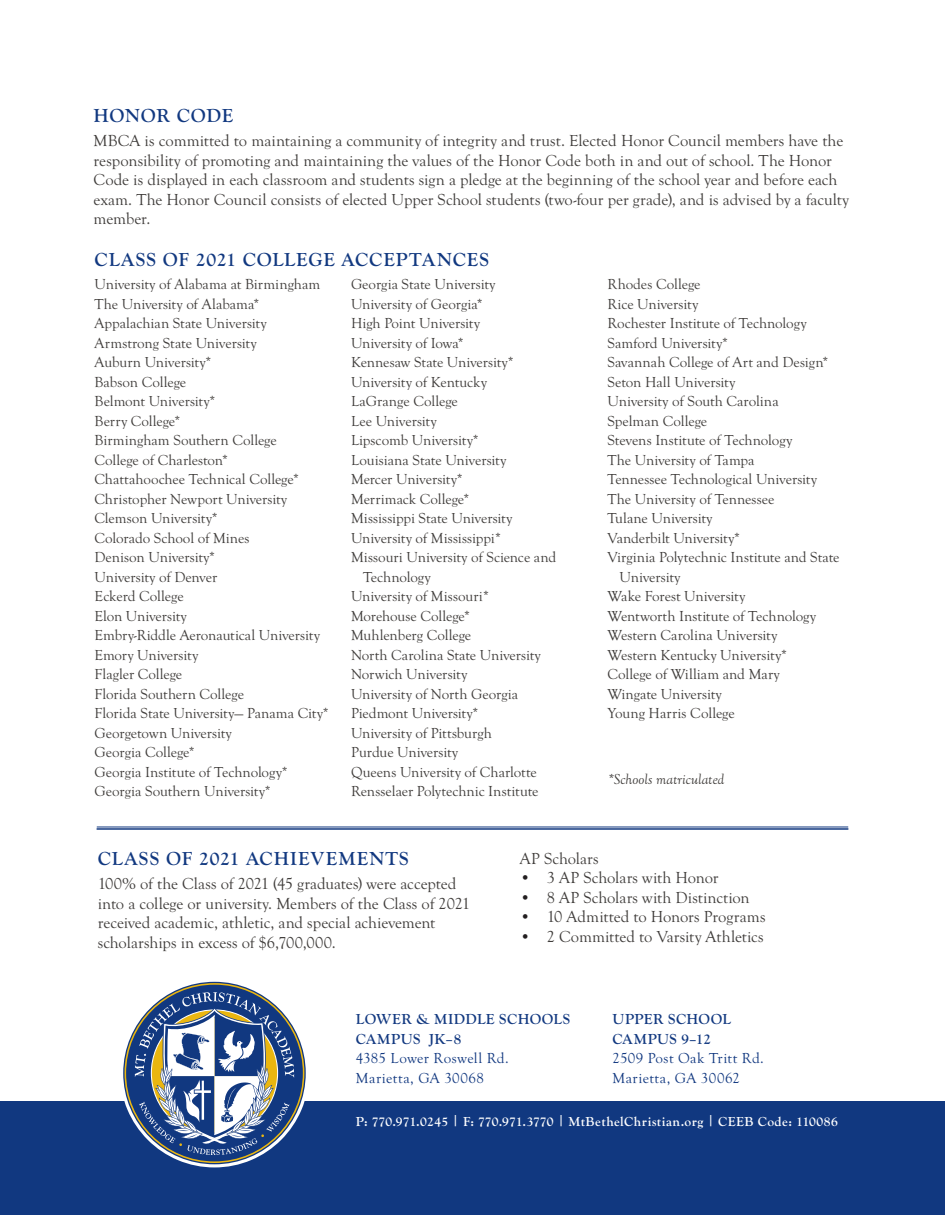
<style>
.page{position:relative;width:945px;height:1215px;background:#fff}
.page>*{position:absolute;margin:0;border:0;box-sizing:border-box;transform-origin:0 0}
.t1{font:700 19.5px "Goudy Old Sty";letter-spacing:.05em;color:#113880}
.t2{font:700 19.5px "Goudy Old Sty";letter-spacing:.025em;color:#113880}
.t3{font:16.5px/19.5px "Goudy Old Sty";color:#3f3c3a}
.t4{font:15px/19.5px "Goudy Old Sty";color:#3f3c3a}
.t5{font:15px/19.5px "Goudy Old Sty";letter-spacing:.03em;color:#113880}
.t6{font:700 15px/19.5px "Goudy Old Sty";letter-spacing:.03em;color:#113880}
.t7{font:italic 15px "Goudy Old Sty";letter-spacing:.005em;color:#3f3c3a}
.t8{font:700 13.5px "Goudy Old Sty";letter-spacing:.025em;color:#fff}
.s1{color:#231f20}
</style>
<div class="page">
<div style="left:0;top:1101px;width:945px;height:114px;background:#113880"></div>
<svg style="left:123px;top:981px;width:183px;height:186px"></svg>
<hr style="left:97px;top:828px;width:751px;height:2px;background:#113880">
<hr style="left:97px;top:827px;width:751px;height:1px;background:#113880">
<h1 class="t2" style="left:94px;top:105px;width:141px">HONOR CODE</h1>
<p class="t3" style="left:94px;top:131px;width:757px">MBCA is committed to maintaining a community of integrity and trust. Elected Honor Council members have the responsibility of promoting and maintaining the values of the Honor Code both in and out of school. The Honor Code is displayed in each classroom and students sign a pledge at the beginning of the school year and before each exam. The Honor Council consists of elected Upper School students (two-four per grade), and is advised by a faculty member.</p>
<h1 class="t1" style="left:94px;top:249px;width:396px">CLASS OF 2021 COLLEGE ACCEPTANCES</h1>
<p class="t4" style="left:94px;top:275px;width:236px">University of Alabama at Birmingham<br>The University of Alabama*<br>Appalachian State University<br>Armstrong State University<br>Auburn University*<br>Babson College<br>Belmont University*<br>Berry College*<br>Birmingham Southern College<br>College of Charleston*<br>Chattahoochee Technical College*<br>Christopher Newport University<br>Clemson University*<br>Colorado School of Mines<br>Denison University*<br>University of Denver<br>Eckerd College<br>Elon University<br>Embry-Riddle Aeronautical University<br>Emory University<br>Flagler College<br>Florida Southern College<br>Florida State University— Panama City*<br>Georgetown University<br>Georgia College*<br>Georgia Institute of Technology*<br>Georgia Southern University*</p>
<p class="t4" style="left:351px;top:275px;width:146px">Georgia State University</p>
<p class="t4" style="left:351px;top:294px;width:133px">University of Georgia*</p>
<p class="t4" style="left:351px;top:314px;width:131px">High Point University</p>
<p class="t4" style="left:351px;top:333px;width:114px">University of Iowa*</p>
<p class="t4" style="left:351px;top:353px;width:164px">Kennesaw State University*</p>
<p class="t4" style="left:351px;top:372px;width:137px">University of Kentucky</p>
<p class="t4" style="left:351px;top:392px;width:108px">LaGrange College</p>
<p class="t4" style="left:351px;top:411px;width:87px">Lee University</p>
<p class="t4" style="left:351px;top:431px;width:129px">Lipscomb University*</p>
<p class="t4" style="left:351px;top:450px;width:157px">Louisiana State University</p>
<p class="t4" style="left:351px;top:470px;width:113px">Mercer University*</p>
<p class="t4" style="left:351px;top:489px;width:120px">Merrimack College*</p>
<p class="t4" style="left:351px;top:509px;width:163px">Mississippi State University</p>
<p class="t4" style="left:351px;top:528px;width:152px">University of Mississippi*</p>
<p class="t4" style="left:351px;top:548px;width:207px">Missouri University of Science and</p>
<p class="t4" style="left:363px;top:567px;width:69px">Technology</p>
<p class="t4" style="left:351px;top:587px;width:140px">University of Missouri*</p>
<p class="t4" style="left:351px;top:606px;width:121px">Morehouse College*</p>
<p class="t4" style="left:351px;top:626px;width:122px">Muhlenberg College</p>
<p class="t4" style="left:351px;top:645px;width:191px">North Carolina State University</p>
<p class="t4" style="left:351px;top:665px;width:118px">Norwich University</p>
<p class="t4" style="left:351px;top:684px;width:169px">University of North Georgia</p>
<p class="t4" style="left:351px;top:704px;width:129px">Piedmont University*</p>
<p class="t4" style="left:351px;top:723px;width:142px">University of Pittsburgh</p>
<p class="t4" style="left:351px;top:743px;width:109px">Purdue University</p>
<p class="t4" style="left:351px;top:762px;width:187px">Queens University of Charlotte</p>
<p class="t4" style="left:351px;top:782px;width:189px">Rensselaer Polytechnic Institute</p>
<p class="t4" style="left:608px;top:275px;width:94px">Rhodes College</p>
<p class="t4" style="left:608px;top:294px;width:92px">Rice University</p>
<p class="t4" style="left:608px;top:314px;width:201px">Rochester Institute of Technology</p>
<p class="t4" style="left:608px;top:333px;width:122px">Samford University*</p>
<p class="t4" style="left:608px;top:353px;width:223px">Savannah College of Art and Design*</p>
<p class="t4" style="left:608px;top:372px;width:129px">Seton Hall University</p>
<p class="t4" style="left:608px;top:392px;width:173px">University of South Carolina</p>
<p class="t4" style="left:608px;top:411px;width:101px">Spelman College</p>
<p class="t4" style="left:608px;top:431px;width:186px">Stevens Institute of Technology</p>
<p class="t4" style="left:608px;top:450px;width:149px">The University of Tampa</p>
<p class="t4" style="left:608px;top:470px;width:211px">Tennessee Technological University</p>
<p class="t4" style="left:608px;top:489px;width:168px">The University of Tennessee</p>
<p class="t4" style="left:608px;top:509px;width:106px">Tulane University</p>
<p class="t4" style="left:608px;top:528px;width:134px">Vanderbilt University*</p>
<p class="t4" style="left:608px;top:548px;width:234px">Virginia Polytechnic Institute and State</p>
<p class="t4" style="left:620px;top:567px;width:62px">University</p>
<p class="t4" style="left:608px;top:587px;width:139px">Wake Forest University</p>
<p class="t4" style="left:608px;top:606px;width:210px">Wentworth Institute of Technology</p>
<p class="t4" style="left:608px;top:626px;width:171px">Western Carolina University</p>
<p class="t4" style="left:608px;top:645px;width:181px">Western Kentucky University*</p>
<p class="t4" style="left:608px;top:665px;width:174px">College of William and Mary</p>
<p class="t4" style="left:608px;top:684px;width:116px">Wingate University</p>
<p class="t4" style="left:608px;top:704px;width:129px">Young Harris College</p>
<p class="t7" style="left:608px;top:771px;width:118px">*Schools matriculated</p>
<h1 class="t1" style="left:98px;top:848px;width:313px">CLASS OF 2021 ACHIEVEMENTS</h1>
<p class="t3" style="left:98px;top:874px;width:374px">100% of the Class of 2021 (45 graduates) were accepted into a college or university. Members of the Class of 2021 received academic, athletic, and special achievement scholarships in excess of $6,700,000.</p>
<p class="t3" style="left:520px;top:849px;width:81px">AP Scholars</p>
<p class="t3" style="left:520px;top:868px;width:200px"><span class="s1">•</span> 3 AP Scholars with Honor</p>
<p class="t3" style="left:520px;top:888px;width:231px"><span class="s1">•</span> 8 AP Scholars with Distinction</p>
<p class="t3" style="left:520px;top:907px;width:247px"><span class="s1">•</span> 10 Admitted to Honors Programs</p>
<p class="t3" style="left:520px;top:927px;width:246px"><span class="s1">•</span> 2 Committed to Varsity Athletics</p>
<p class="t6" style="left:356px;top:1010px;width:216px">LOWER &amp; MIDDLE SCHOOLS<br>CAMPUS JK–8</p>
<p class="t5" style="left:356px;top:1049px;width:155px">4385 Lower Roswell Rd.<br>Marietta, GA 30068</p>
<p class="t6" style="left:612px;top:1010px;width:120px">UPPER SCHOOL<br>CAMPUS 9–12</p>
<p class="t5" style="left:612px;top:1049px;width:153px">2509 Post Oak Tritt Rd.<br>Marietta, GA 30062</p>
<p class="t8" style="left:356px;top:1114px;width:484px">P: 770.971.0245 | F: 770.971.3770 | MtBethelChristian.org | CEEB Code: 110086</p>
</div>
